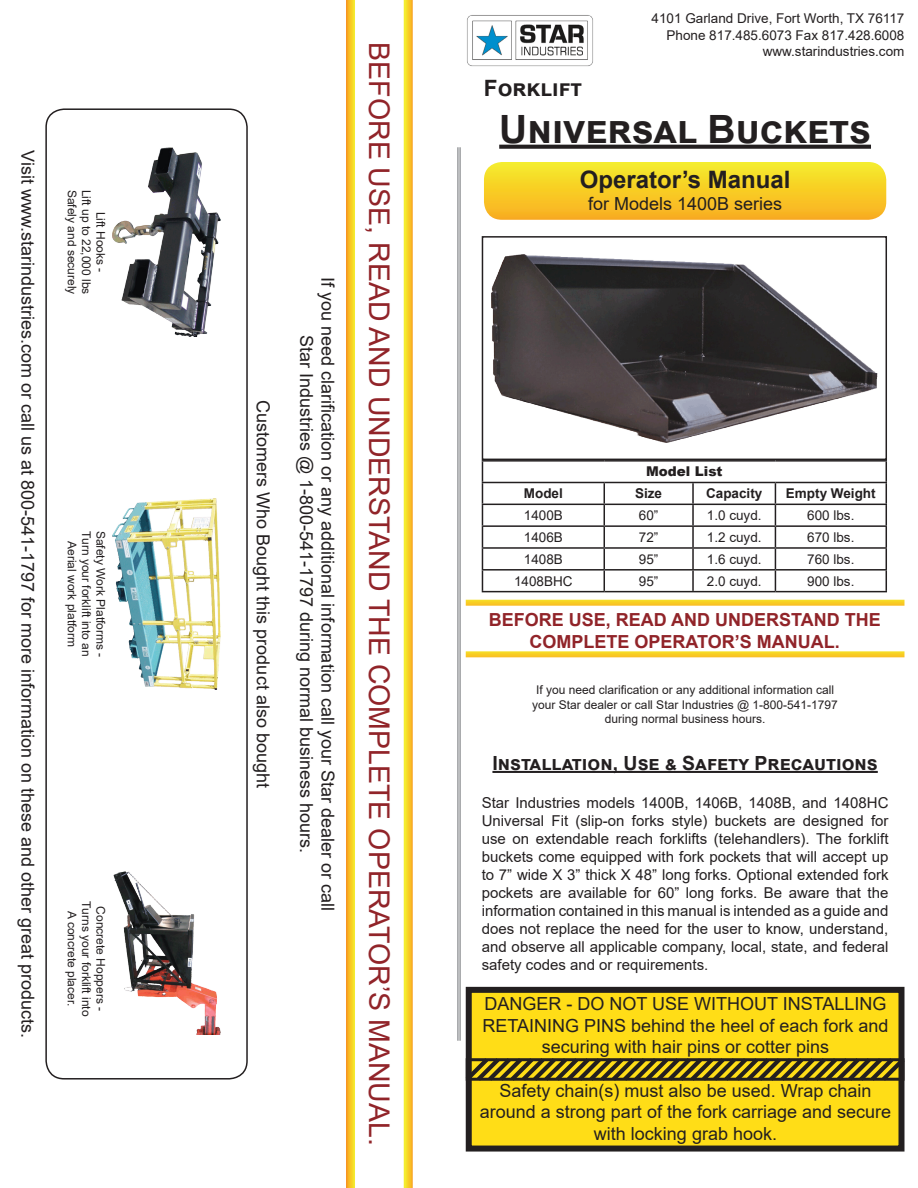
<style>
.page{position:relative;width:918px;height:1188px;background:#fff}
.page>*{position:absolute;margin:0;border:0;box-sizing:border-box;transform-origin:0 0}
.t1{font:700 39px "Arial";color:#231f20}
.t2{font:28.5px "Arial";color:#912429}
.t3{font:700 24px "Arial";color:#231f20}
.t4{font:700 22.5px "Arial";color:#231f20}
.t5{font:700 19.5px "Arial";color:#231f20}
.t6{font:18px/21.6px "Arial";color:#231f20;text-align:center}
.t7{font:700 18px "Arial";color:#912429}
.t8{font:15px/18px "Arial";color:#231f20;text-align:justify}
.t9{font:13.5px "Arial";color:#231f20}
.t10{font:700 13.5px "Arial";color:#231f20}
.t11{font:900 13.5px "Arial";color:#231f20}
.t12{font:12px "Arial";color:#231f20}
</style>
<div class="page">
<img style="left:467px;top:15px;width:126px;height:52px">
<svg style="left:499px;top:145px;width:372px;height:4px"></svg>
<svg style="left:484px;top:162px;width:402px;height:58px;background:#f7cd29"></svg>
<svg style="left:481px;top:236px;width:406px;height:225px"></svg>
<hr style="left:482px;top:460px;width:122px;height:2px;background:#231f20">
<hr style="left:604px;top:460px;width:89px;height:2px;background:#231f20">
<hr style="left:693px;top:460px;width:82px;height:2px;background:#231f20">
<hr style="left:775px;top:460px;width:112px;height:2px;background:#231f20">
<hr style="left:482px;top:482px;width:122px;height:1px;background:#231f20">
<hr style="left:604px;top:482px;width:89px;height:1px;background:#231f20">
<hr style="left:693px;top:482px;width:82px;height:1px;background:#231f20">
<hr style="left:692px;top:483px;width:2px;height:21px;background:#231f20">
<hr style="left:775px;top:482px;width:112px;height:1px;background:#231f20">
<hr style="left:482px;top:504px;width:122px;height:1px;background:#231f20">
<hr style="left:604px;top:504px;width:89px;height:1px;background:#231f20">
<hr style="left:693px;top:504px;width:82px;height:1px;background:#231f20">
<hr style="left:692px;top:505px;width:2px;height:20px;background:#231f20">
<hr style="left:775px;top:504px;width:112px;height:1px;background:#231f20">
<hr style="left:482px;top:525px;width:122px;height:2px;background:#231f20">
<hr style="left:604px;top:525px;width:89px;height:2px;background:#231f20">
<hr style="left:693px;top:525px;width:82px;height:2px;background:#231f20">
<hr style="left:692px;top:527px;width:2px;height:20px;background:#231f20">
<hr style="left:775px;top:525px;width:112px;height:2px;background:#231f20">
<hr style="left:482px;top:547px;width:122px;height:2px;background:#231f20">
<hr style="left:604px;top:547px;width:89px;height:2px;background:#231f20">
<hr style="left:693px;top:547px;width:82px;height:2px;background:#231f20">
<hr style="left:692px;top:549px;width:2px;height:20px;background:#231f20">
<hr style="left:775px;top:547px;width:112px;height:2px;background:#231f20">
<hr style="left:482px;top:569px;width:122px;height:2px;background:#231f20">
<svg style="left:482px;top:462px;width:1px;height:129px"></svg>
<hr style="left:604px;top:569px;width:89px;height:2px;background:#231f20">
<svg style="left:604px;top:483px;width:1px;height:108px"></svg>
<hr style="left:693px;top:569px;width:82px;height:2px;background:#231f20">
<hr style="left:692px;top:571px;width:2px;height:20px;background:#231f20">
<hr style="left:775px;top:569px;width:112px;height:2px;background:#231f20">
<svg style="left:775px;top:483px;width:1px;height:108px"></svg>
<svg style="left:886px;top:462px;width:1px;height:129px"></svg>
<hr style="left:482px;top:591px;width:122px;height:1px;background:#231f20">
<hr style="left:604px;top:591px;width:89px;height:1px;background:#231f20">
<hr style="left:693px;top:591px;width:82px;height:1px;background:#231f20">
<hr style="left:775px;top:591px;width:112px;height:1px;background:#231f20">
<div style="left:466px;top:651px;width:438px;height:6px;background:#f7cf24"></div>
<div style="left:466px;top:600px;width:438px;height:6px;background:#f8cb25"></div>
<hr style="left:492px;top:771px;width:386px;height:2px;background:#231f20">
<div style="left:469px;top:990px;width:433px;height:159px;background:#ffdd17"></div>
<div style="left:466px;top:987px;width:438px;height:165px;border:6px solid #231f20"></div>
<svg style="left:465px;top:1054px;width:440px;height:31px"></svg>
<div style="left:466px;top:1058px;width:438px;height:23px;border:3px solid #231f20"></div>
<hr style="left:460px;top:147px;width:1px;height:894px;background:#939598">
<hr style="left:459px;top:147px;width:1px;height:894px;background:#939598">
<hr style="left:457px;top:147px;width:1px;height:894px;background:#939598">
<svg style="left:404px;top:0;width:9px;height:1188px;background:#f7cf2c"></svg>
<svg style="left:346px;top:0;width:9px;height:1188px;background:#f7c425"></svg>
<div style="left:45px;top:108px;width:203px;height:972px;border:2px solid #231f20;border-radius:18px"></div>
<img style="left:112px;top:147px;width:108px;height:190px">
<img style="left:112px;top:499px;width:108px;height:190px">
<img style="left:113px;top:871px;width:107px;height:163px">
<img style="left:491px;top:254px;width:387px;height:188px">
<p class="t6" style="left:39px;top:150px;width:890px;rotate:90deg">Visit www.starindustries.com or call us at 800-541-1797 for more information on these and other great products.</p>
<p class="t12" style="left:80px;top:190px;width:106px;rotate:90deg">Safely and securely</p>
<p class="t12" style="left:95px;top:190px;width:106px;rotate:90deg">Lift up to 22,000 lbs</p>
<p class="t12" style="left:109px;top:212px;width:62px;rotate:90deg">Lift Hooks -</p>
<p class="t12" style="left:95px;top:531px;width:127px;rotate:90deg">Turn your forklift into an</p>
<p class="t12" style="left:109px;top:531px;width:128px;rotate:90deg">Safety Work Platforms -</p>
<p class="t12" style="left:80px;top:541px;width:108px;rotate:90deg">Aerial work platform</p>
<p class="t12" style="left:95px;top:901px;width:116px;rotate:90deg">Turns your forklift into</p>
<p class="t12" style="left:109px;top:906px;width:106px;rotate:90deg">Concrete Hoppers -</p>
<p class="t12" style="left:80px;top:911px;width:97px;rotate:90deg">A concrete placer.</p>
<p class="t6" style="left:274px;top:400px;width:389px;rotate:90deg">Customers Who Bought this product also bought</p>
<p class="t6" style="left:339px;top:277px;width:635px;rotate:90deg">If you need clarification or any additional information call your Star dealer or call</p>
<p class="t6" style="left:317px;top:335px;width:520px;rotate:90deg">Star Industries @ 1-800-541-1797 during normal business hours.</p>
<p class="t2" style="left:399px;top:42px;width:1105px;rotate:90deg">BEFORE USE, READ AND UNDERSTAND THE COMPLETE OPERATOR’S MANUAL.</p>
<p class="t9" style="left:652px;top:9px;width:254px">4101 Garland Drive, Fort Worth, TX 76117</p>
<p class="t9" style="left:667px;top:25px;width:239px">Phone 817.485.6073 Fax 817.428.6008</p>
<p class="t9" style="left:763px;top:42px;width:143px">www.starindustries.com</p>
<p class="t4" style="left:484px;top:72px;width:99px">Forklift</p>
<p class="t1" style="left:499px;top:101px;width:373px">Universal Buckets</p>
<p class="t3" style="left:580px;top:163px;width:212px">Operator’s Manual</p>
<p class="t6" style="left:588px;top:193px;width:196px">for Models 1400B series</p>
<p class="t11" style="left:646px;top:462px;width:78px">Model List</p>
<p class="t10" style="left:524px;top:484px;width:41px">Model</p>
<p class="t10" style="left:635px;top:484px;width:29px">Size</p>
<p class="t10" style="left:706px;top:484px;width:58px">Capacity</p>
<p class="t10" style="left:786px;top:484px;width:91px">Empty Weight</p>
<p class="t9" style="left:524px;top:506px;width:41px">1400B</p>
<p class="t9" style="left:639px;top:506px;width:21px">60”</p>
<p class="t9" style="left:707px;top:506px;width:56px">1.0 cuyd.</p>
<p class="t9" style="left:807px;top:506px;width:49px">600 lbs.</p>
<p class="t9" style="left:524px;top:528px;width:41px">1406B</p>
<p class="t9" style="left:639px;top:528px;width:21px">72”</p>
<p class="t9" style="left:707px;top:528px;width:56px">1.2 cuyd.</p>
<p class="t9" style="left:807px;top:528px;width:49px">670 lbs.</p>
<p class="t9" style="left:524px;top:550px;width:41px">1408B</p>
<p class="t9" style="left:639px;top:550px;width:21px">95”</p>
<p class="t9" style="left:707px;top:550px;width:56px">1.6 cuyd.</p>
<p class="t9" style="left:807px;top:550px;width:49px">760 lbs.</p>
<p class="t9" style="left:514px;top:572px;width:60px">1408BHC</p>
<p class="t9" style="left:639px;top:572px;width:21px">95”</p>
<p class="t9" style="left:707px;top:572px;width:56px">2.0 cuyd.</p>
<p class="t9" style="left:807px;top:572px;width:49px">900 lbs.</p>
<p class="t7" style="left:489px;top:607px;width:394px">BEFORE USE, READ AND UNDERSTAND THE</p>
<p class="t7" style="left:530px;top:629px;width:312px">COMPLETE OPERATOR’S MANUAL.</p>
<p class="t12" style="left:536px;top:682px;width:300px">If you need clarification or any additional information call</p>
<p class="t12" style="left:532px;top:696px;width:307px">your Star dealer or call Star Industries @ 1-800-541-1797</p>
<p class="t12" style="left:605px;top:711px;width:162px">during normal business hours.</p>
<p class="t5" style="left:492px;top:749px;width:387px">Installation, Use &amp; Safety Precautions</p>
<p class="t8" style="left:482px;top:794px;width:408px">Star Industries models 1400B, 1406B, 1408B, and 1408HC Universal Fit (slip-on forks style) buckets are designed for use on extendable reach forklifts (telehandlers). The forklift buckets come equipped with fork pockets that will accept up to 7” wide X 3” thick X 48” long forks. Optional extended fork pockets are available for 60” long forks. Be aware that the information contained in this manual is intended as a guide and does not replace the need for the user to know, understand, and observe all applicable company, local, state, and federal safety codes and or requirements.</p>
<p class="t6" style="left:485px;top:993px;width:404px">DANGER - DO NOT USE WITHOUT INSTALLING</p>
<p class="t6" style="left:483px;top:1015px;width:407px">RETAINING PINS behind the heel of each fork and</p>
<p class="t6" style="left:542px;top:1036px;width:289px">securing with hair pins or cotter pins</p>
<p class="t6" style="left:480px;top:1079px;width:413px">Safety chain(s) must also be used. Wrap chain around a strong part of the fork carriage and secure with locking grab hook.</p>
</div>
